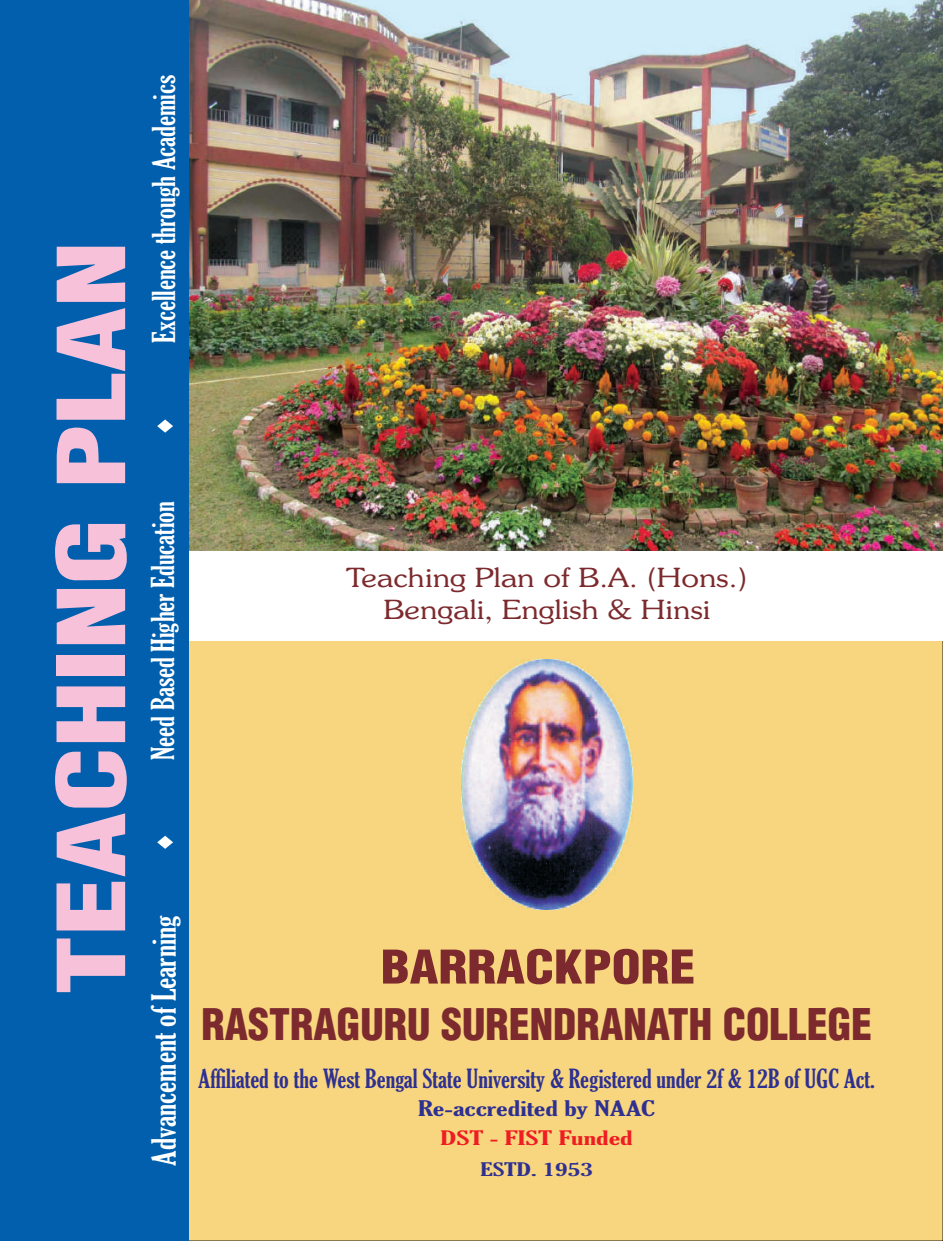
<style>
.page{position:relative;width:943px;height:1241px;background:#fff}
.page>*{position:absolute;margin:0;border:0;box-sizing:border-box;transform-origin:0 0}
.t1{font:91.17px "Switzerland Cond Black";color:#f7c1d9;scale:1.28 1}
.t2{font:45.32px "Switzerland Cond Black";color:#7c2a2d;scale:1.14 1}
.t3{font:42.52px "Switzerland Cond Black";color:#7c2a2d}
.t4{font:extra-condensed 32.38px "Gloucester";color:#fff;scale:1.1 1}
.t5{font:extra-condensed 30.62px "Gloucester";color:#fff;scale:1.04 1}
.t6{font:extra-condensed 30.62px "Gloucester";color:#fff}
.t7{font:300 26.6px/32px "Souvenir IT Cby BT";color:#7c2a2d;text-align:center;scale:1.19 1}
.t8{font:extra-condensed 25.55px "Gloucester";color:#2e3092;scale:1.1 1}
.t9{font:extra-condensed 20.82px "Gloucester";color:#2e3092;scale:1.76 1}
.t10{font:extra-condensed 19.25px "Gloucester";color:#ee1d23;scale:1.9 1}
.t11{font:extra-condensed 18.03px "Gloucester";color:#2e3092;scale:1.82 1}
</style>
<div class="page">
<div style="left:0;top:0;width:943px;height:1240px;background:#f8d67f"></div>
<img style="left:189px;top:0;width:754px;height:551px">
<img style="left:461px;top:659px;width:171px;height:250px">
<div style="left:0;top:551px;width:943px;height:89px;background:#fff"></div>
<div style="left:0;top:0;width:189px;height:1240px;background:#015fae"></div>
<svg style="left:157px;top:419px;width:16px;height:13px"></svg>
<svg style="left:157px;top:835px;width:16px;height:13px"></svg>
<h1 class="t1" style="left:35px;top:994px;width:589px;rotate:-90deg">TEACHING PLAN</h1>
<p class="t5" style="left:151px;top:342px;width:259px;rotate:-90deg">Excellence through Academics</p>
<p class="t6" style="left:150px;top:759px;width:260px;rotate:-90deg">Need Based Higher Education</p>
<p class="t7" style="left:346px;top:563px;width:339px">Teaching Plan of B.A. (Hons.)<br>Bengali, English &amp; Hinsi</p>
<p class="t4" style="left:151px;top:1165px;width:229px;rotate:-90deg">Advancement of Learning</p>
<h2 class="t2" style="left:381px;top:938px;width:277px">BARRACKPORE</h2>
<h3 class="t3" style="left:201px;top:997px;width:672px">RASTRAGURU SURENDRANATH COLLEGE</h3>
<p class="t8" style="left:198px;top:1068px;width:616px">Affiliated to the West Bengal State University &amp; Registered under 2f &amp; 12B of UGC Act.</p>
<p class="t9" style="left:418px;top:1099px;width:136px">Re-accredited by NAAC</p>
<p class="t10" style="left:440px;top:1130px;width:103px">DST - FIST Funded</p>
<p class="t11" style="left:480px;top:1161px;width:63px">ESTD. 1953</p>
</div>
